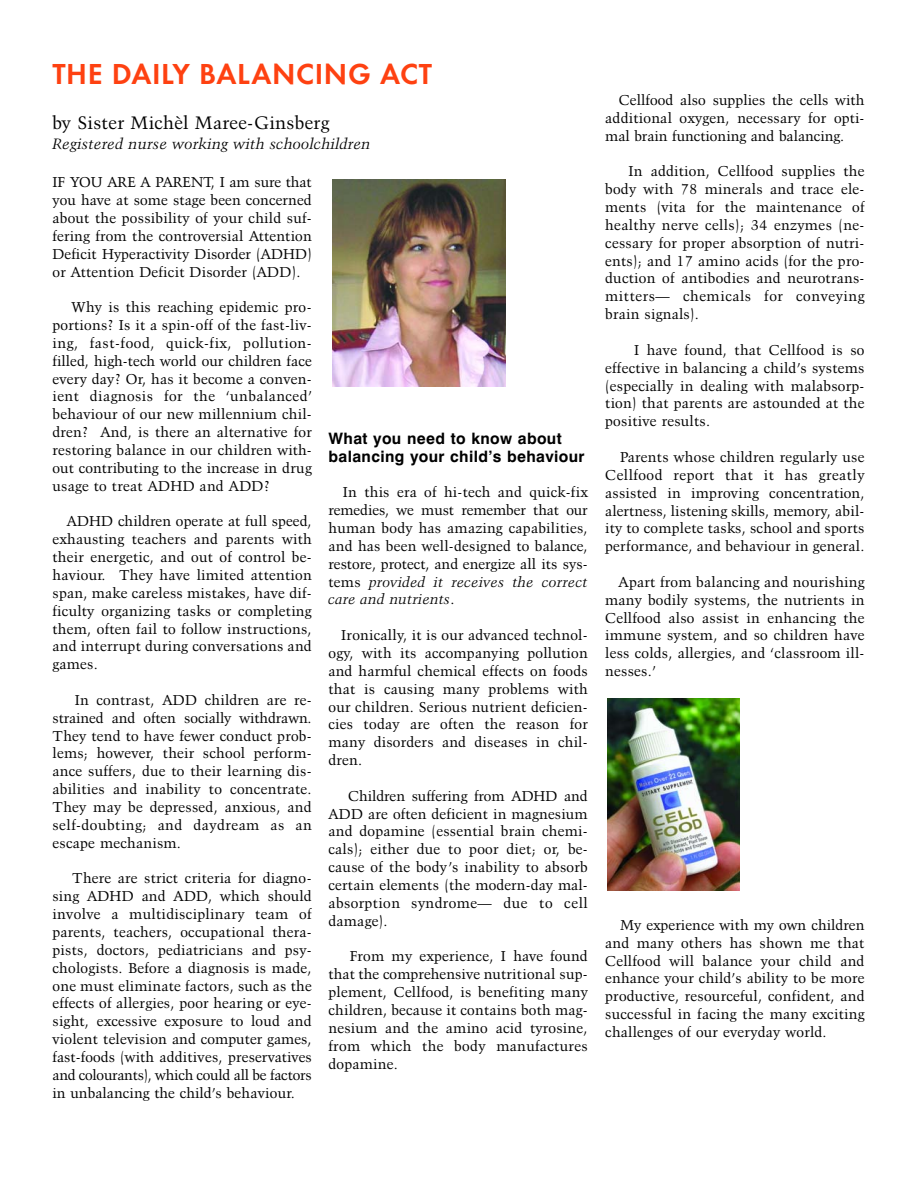
<style>
.page{position:relative;width:918px;height:1188px;background:#fff}
.page>*{position:absolute;margin:0;border:0;box-sizing:border-box;transform-origin:0 0}
.t1{font:600 30px "Futura";letter-spacing:.015em;color:#fe4111}
.t2{font:18px "Kuenstler 480 BT";letter-spacing:.025em;color:#000}
.t3{font:700 15.75px/17.9px "Swiss 721 BT";letter-spacing:.025em;color:#000}
.t4{font:italic 15px "Kuenstler 480 BT";letter-spacing:.02em;color:#000}
.t5{font:14.25px/17.9px "Kuenstler 480 BT";letter-spacing:.025em;color:#000;text-align:justify}
.s1{font-style:italic}
</style>
<div class="page">
<img style="left:608px;top:698px;width:131px;height:192px">
<img style="left:333px;top:180px;width:172px;height:206px">
<h1 class="t1" style="left:52px;top:61px;width:381px">THE DAILY BALANCING ACT</h1>
<p class="t2" style="left:52px;top:115px;width:278px">by Sister Michèl Maree-Ginsberg</p>
<p class="t4" style="left:52px;top:137px;width:320px">Registered nurse working with schoolchildren</p>
<p class="t5" style="left:52px;top:174px;width:261px">IF YOU ARE A PARENT, I am sure that you have at some stage been concerned about the possibility of your child suf&shy;fering from the controversial Attention Deficit Hyperactivity Disorder (ADHD) or Attention Deficit Disorder (ADD).</p>
<p class="t5" style="left:52px;top:299px;width:261px;text-indent:19px">Why is this reaching epidemic pro&shy;portions? Is it a spin-off of the fast-liv&shy;ing, fast-food, quick-fix, pollution&shy;filled, high-tech world our children face every day? Or, has it become a conven&shy;ient diagnosis for the ‘unbalanced’ behaviour of our new millennium chil&shy;dren? And, is there an alternative for restoring balance in our children with&shy;out contributing to the increase in drug usage to treat ADHD and ADD?</p>
<p class="t5" style="left:52px;top:513px;width:261px;text-indent:14px">ADHD children operate at full speed, exhausting teachers and parents with their energetic, and out of control be&shy;haviour. They have limited attention span, make careless mistakes, have dif&shy;ficulty organizing tasks or completing them, often fail to follow instructions, and interrupt during conversations and games.</p>
<p class="t5" style="left:52px;top:692px;width:261px;text-indent:22px">In contrast, ADD children are re&shy;strained and often socially withdrawn.<br>They tend to have fewer conduct prob&shy;lems; however, their school perform&shy;ance suffers, due to their learning dis&shy;abilities and inability to concentrate.<br>They may be depressed, anxious, and self-doubting; and daydream as an escape mechanism.</p>
<p class="t5" style="left:52px;top:870px;width:261px;text-indent:20px">There are strict criteria for diagno&shy;sing ADHD and ADD, which should involve a multidisciplinary team of parents, teachers, occupational thera&shy;pists, doctors, pediatricians and psy&shy;chologists. Before a diagnosis is made, one must eliminate factors, such as the effects of allergies, poor hearing or eye&shy;sight, excessive exposure to loud and violent television and computer games, fast-foods (with additives, preservatives and colourants), which could all be factors in unbalancing the child’s behaviour.</p>
<p class="t3" style="left:328px;top:431px;width:258px">What you need to know about balancing your child’s behaviour</p>
<p class="t5" style="left:328px;top:484px;width:261px;text-indent:14px">In this era of hi-tech and quick-fix remedies, we must remember that our human body has amazing capabilities, and has been well-designed to balance, restore, protect, and energize all its sys&shy;tems <span class="s1">provided it receives the correct care and nutrients</span>.</p>
<p class="t5" style="left:328px;top:627px;width:261px;text-indent:13px">Ironically, it is our advanced technol&shy;ogy, with its accompanying pollution and harmful chemical effects on foods that is causing many problems with our children. Serious nutrient deficien&shy;cies today are often the reason for many disorders and diseases in chil&shy;dren.</p>
<p class="t5" style="left:328px;top:788px;width:261px;text-indent:20px">Children suffering from ADHD and ADD are often deficient in magnesium and dopamine (essential brain chemi&shy;cals); either due to poor diet; or, be&shy;cause of the body’s inability to absorb certain elements (the modern-day mal&shy;absorption syndrome— due to cell damage).</p>
<p class="t5" style="left:328px;top:948px;width:261px;text-indent:21px">From my experience, I have found that the comprehensive nutritional sup&shy;plement, Cellfood, is benefiting many children, because it contains both mag&shy;nesium and the amino acid tyrosine, from which the body manufactures dopamine.</p>
<p class="t5" style="left:605px;top:92px;width:261px;text-indent:14px">Cellfood also supplies the cells with additional oxygen, necessary for opti&shy;mal brain functioning and balancing.</p>
<p class="t5" style="left:605px;top:163px;width:261px;text-indent:23px">In addition, Cellfood supplies the body with 78 minerals and trace ele&shy;ments (vita for the maintenance of healthy nerve cells); 34 enzymes (ne&shy;cessary for proper absorption of nutri&shy;ents); and 17 amino acids (for the pro&shy;duction of antibodies and neurotrans&shy;mitters— chemicals for conveying brain signals).</p>
<p class="t5" style="left:605px;top:342px;width:261px;text-indent:29px">I have found, that Cellfood is so effective in balancing a child’s systems (especially in dealing with malabsorp&shy;tion) that parents are astounded at the positive results.</p>
<p class="t5" style="left:605px;top:449px;width:261px;text-indent:15px">Parents whose children regularly use Cellfood report that it has greatly assisted in improving concentration, alertness, listening skills, memory, abil&shy;ity to complete tasks, school and sports performance, and behaviour in general.</p>
<p class="t5" style="left:605px;top:574px;width:261px;text-indent:13px">Apart from balancing and nourishing many bodily systems, the nutrients in Cellfood also assist in enhancing the immune system, and so children have less colds, allergies, and ‘classroom ill&shy;nesses.’</p>
<p class="t5" style="left:605px;top:917px;width:261px;text-indent:15px">My experience with my own children and many others has shown me that Cellfood will balance your child and enhance your child’s ability to be more productive, resourceful, confident, and successful in facing the many exciting challenges of our everyday world.</p>
</div>
